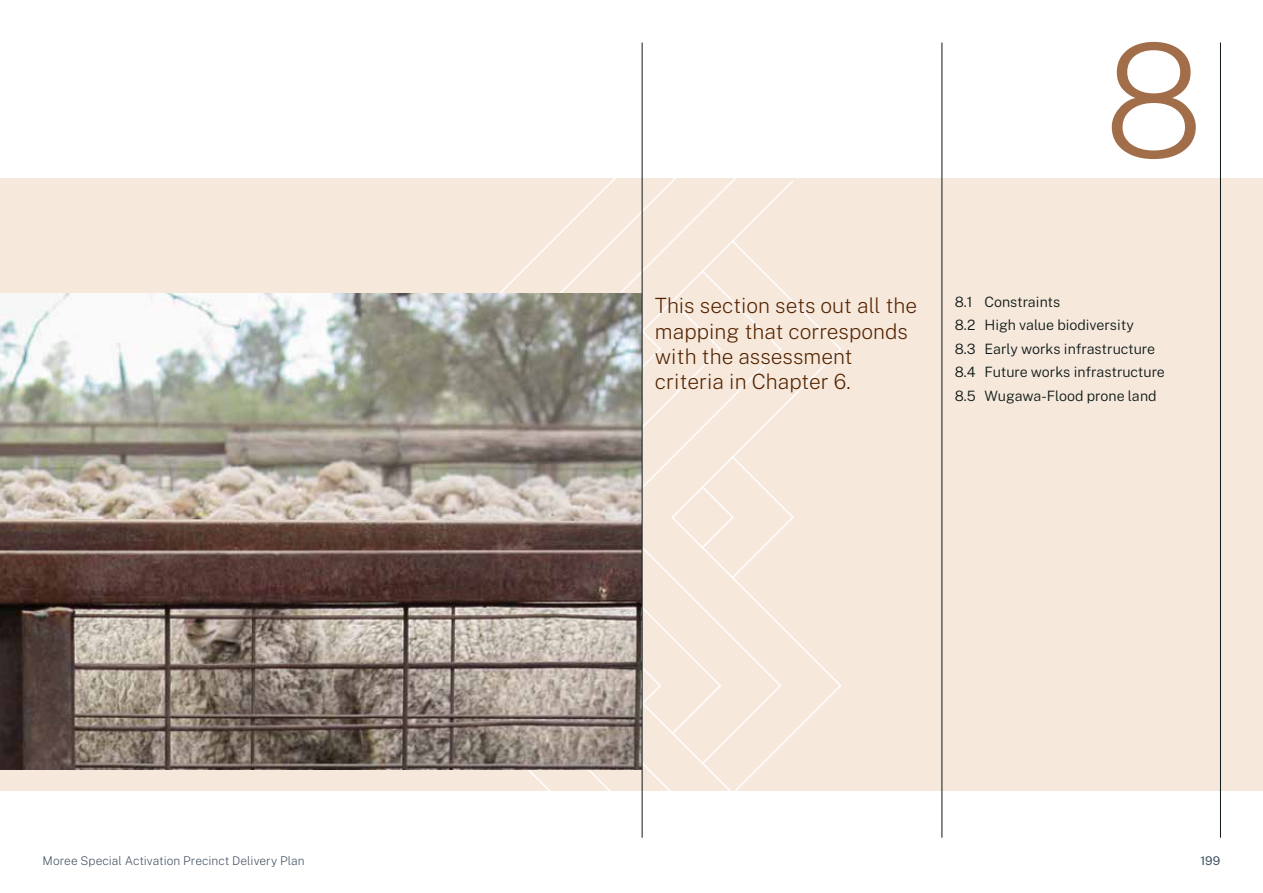
<style>
.page{position:relative;width:1263px;height:893px;background:#fff}
.page>*{position:absolute;margin:0;border:0;box-sizing:border-box;transform-origin:0 0}
.t1{font:200 157.5px "Public Sans";color:#a26e49}
.t2{font:200 21px/25.2px "Public Sans";color:#532300}
.t3{font:300 14.25px/23.5px "Public Sans";color:#0f1a18}
.t4{font:200 12px "Public Sans";color:#3f4f5e}
.t5{font:12px "Public Sans";color:#3f4f5e}
</style>
<div class="page">
<div style="left:0;top:179px;width:1263px;height:612px;background:#f7e8dc"></div>
<hr style="left:1220px;top:43px;width:1px;height:795px;background:#0f1a18">
<hr style="left:942px;top:43px;width:1px;height:795px;background:#0f1a18">
<svg style="left:500px;top:179px;width:341px;height:612px"></svg>
<img style="left:0;top:293px;width:642px;height:477px">
<hr style="left:642px;top:43px;width:1px;height:795px;background:#0f1a18">
<h1 class="t1" style="left:1104px;top:-14px;width:101px">8</h1>
<p class="t2" style="left:655px;top:292px;width:264px">This section sets out all the mapping that corresponds with the assessment criteria in Chapter 6.</p>
<p class="t3" style="left:955px;top:289px;width:212px">8.1 Constraints<br>8.2 High value biodiversity<br>8.3 Early works infrastructure<br>8.4 Future works infrastructure<br>8.5 Wugawa-Flood prone land</p>
<p class="t4" style="left:43px;top:852px;width:264px">Moree Special Activation Precinct Delivery Plan</p>
<p class="t5" style="left:1200px;top:852px;width:22px">199</p>
</div>
